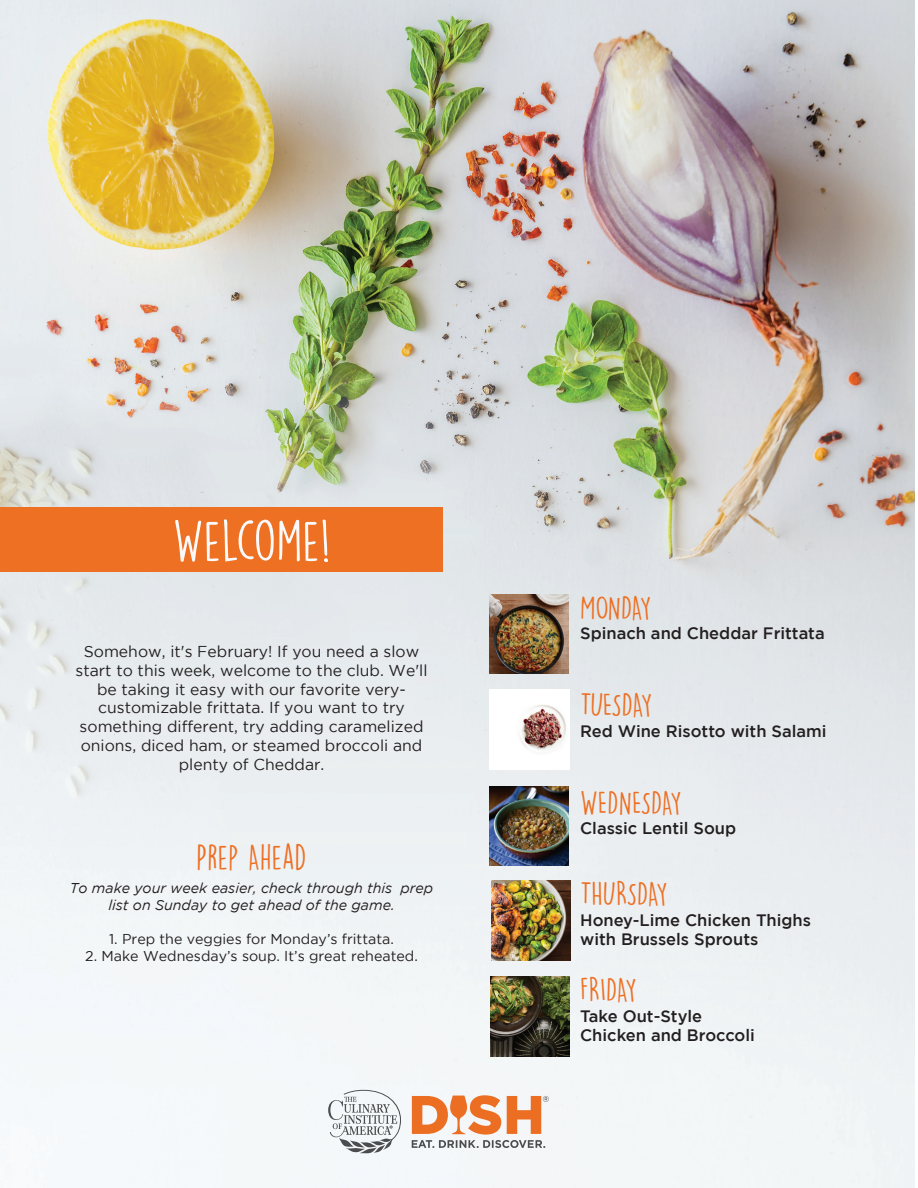
<style>
.page{position:relative;width:918px;height:1188px;background:#fff}
.page>*{position:absolute;margin:0;border:0;box-sizing:border-box;transform-origin:0 0}
.t1{font:52.5px "DK Lemon Yellow Sun";color:#fafafa}
.t2{font:31.5px "DK Lemon Yellow Sun";color:#ed7023}
.t3{font:30px "DK Lemon Yellow Sun";letter-spacing:-.02em;color:#ed7023}
.t4{font:30px "DK Lemon Yellow Sun";color:#ed7023}
.t5{font:30px "DK Lemon Yellow Sun";letter-spacing:-.04em;color:#ed7023}
.t6{font:500 16.5px/19.5px "Gotham";color:#231f20}
.t7{font:15.75px/18.9px "Gotham";color:#231f20;text-align:center}
.t8{font:14.25px "Gotham";color:#231f20}
.t9{font:italic 14.25px/17.1px "Gotham";color:#231f20;text-align:center}
</style>
<div class="page">
<img style="left:0;top:0;width:915px;height:1188px">
<img style="left:490px;top:595px;width:78px;height:79px">
<img style="left:492px;top:880px;width:78px;height:80px">
<img style="left:489px;top:787px;width:80px;height:79px">
<img style="left:490px;top:690px;width:79px;height:79px">
<img style="left:490px;top:977px;width:80px;height:79px">
<svg style="left:328px;top:1090px;width:73px;height:63px"></svg>
<svg style="left:412px;top:1095px;width:137px;height:53px"></svg>
<div style="left:0;top:508px;width:443px;height:64px;background:#ed7023"></div>
<h1 class="t1" style="left:173px;top:509px;width:160px">WELCOME!</h1>
<p class="t7" style="left:76px;top:641px;width:353px">Somehow, it's February! If you need a slow start to this week, welcome to the club. We'll be taking it easy with our favorite very&shy;customizable frittata. If you want to try something different, try adding caramelized onions, diced ham, or steamed broccoli and plenty of Cheddar.</p>
<h2 class="t2" style="left:197px;top:838px;width:112px">PREP AHEAD</h2>
<p class="t9" style="left:70px;top:879px;width:365px">To make your week easier, check through this prep list on Sunday to get ahead of the game.</p>
<p class="t8" style="left:109px;top:931px;width:286px">1. Prep the veggies for Monday’s frittata.</p>
<p class="t8" style="left:85px;top:948px;width:334px">2. Make Wednesday’s soup. It’s great reheated.</p>
<h3 class="t3" style="left:580px;top:589px;width:73px">MONDAY</h3>
<p class="t6" style="left:580px;top:623px;width:246px">Spinach and Cheddar Frittata</p>
<h3 class="t5" style="left:580px;top:687px;width:74px">TUESDAY</h3>
<p class="t6" style="left:580px;top:721px;width:248px">Red Wine Risotto with Salami</p>
<h3 class="t4" style="left:580px;top:784px;width:103px">WEDNESDAY</h3>
<p class="t6" style="left:580px;top:818px;width:158px">Classic Lentil Soup</p>
<h3 class="t3" style="left:580px;top:876px;width:89px">THURSDAY</h3>
<p class="t6" style="left:580px;top:910px;width:232px">Honey-Lime Chicken Thighs with Brussels Sprouts</p>
<h3 class="t3" style="left:580px;top:972px;width:58px">FRIDAY</h3>
<p class="t6" style="left:580px;top:1006px;width:176px">Take Out-Style<br>Chicken and Broccoli</p>
</div>
